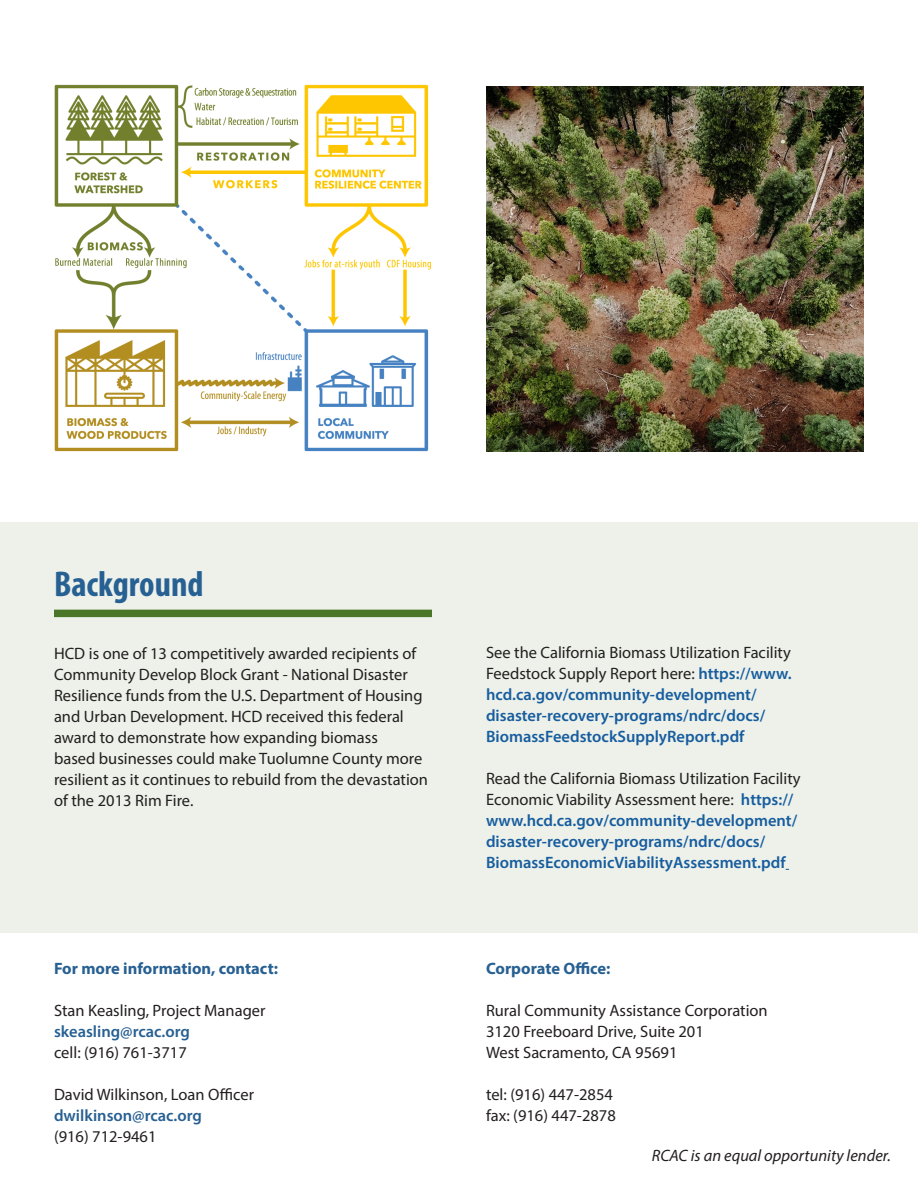
<style>
.page{position:relative;width:918px;height:1188px;background:#fff}
.page>*{position:absolute;margin:0;border:0;box-sizing:border-box;transform-origin:0 0}
.t1{font:36px "Myriad Variable Concept";letter-spacing:.085em;color:#276092}
.t2{font:16.5px/21px "Myriad Variable Concept";letter-spacing:.175em;color:#175d9e}
.t3{font:16.5px/21px "Myriad Variable Concept";letter-spacing:.175em;color:#231f20}
.t4{font:16.5px "Myriad Pro";color:#231f20}
.t5{font:16.5px "Myriad Variable Concept";letter-spacing:.155em;color:#231f20}
.t6{font:16.5px "Myriad Variable Concept";letter-spacing:.18em;color:#276092}
.t7{font:italic 16.5px "Myriad Variable Concept";letter-spacing:.165em;color:#231f20}
.t8{font:16.5px "Myriad Variable Concept";letter-spacing:.16em;color:#276092}
.t9{font:16.5px "Myriad Variable Concept";letter-spacing:.205em;color:#276092}
.s1{color:#231f20}
</style>
<div class="page">
<div style="left:0;top:523px;width:918px;height:665px;background:#edf1ea"></div>
<div style="left:0;top:933px;width:918px;height:255px;background:#fff"></div>
<div style="left:54px;top:610px;width:378px;height:7px;background:#4a7628"></div>
<img style="left:486px;top:86px;width:378px;height:365px">
<img style="left:54px;top:84px;width:377px;height:368px">
<p class="t1" style="left:54px;top:562px;width:148px">Background</p>
<p class="t3" style="left:54px;top:642px;width:373px">HCD is one of 13 competitively awarded recipients of Community Develop Block Grant - National Disaster Resilience funds from the U.S. Department of Housing and Urban Development. HCD received this federal award to demonstrate how expanding biomass<br>based businesses could make Tuolumne County more resilient as it continues to rebuild from the devastation of the 2013 Rim Fire.</p>
<p class="t2" style="left:486px;top:642px;width:306px"><span class="s1">See the California Biomass Utilization Facility Feedstock Supply Report here:</span> https://www. hcd.ca.gov/community-development/ disaster-recovery-programs/ndrc/docs/ BiomassFeedstockSupplyReport.pdf</p>
<p class="t2" style="left:486px;top:768px;width:314px"><span class="s1">Read the California Biomass Utilization Facility Economic Viability Assessment here:</span> https:// www.hcd.ca.gov/community-development/ disaster-recovery-programs/ndrc/docs/ BiomassEconomicViabilityAssessment.pdf</p>
<p class="t6" style="left:54px;top:959px;width:224px">For more information,contact:</p>
<p class="t5" style="left:54px;top:1001px;width:211px">Stan Keasling, Project Manager</p>
<p class="t8" style="left:54px;top:1022px;width:134px">skeasling@rcac.org</p>
<p class="t5" style="left:54px;top:1043px;width:132px">cell: (916) 761-3717</p>
<p class="t5" style="left:54px;top:1085px;width:200px">David Wilkinson, Loan O fficer</p>
<p class="t6" style="left:54px;top:1106px;width:146px">dwilkinson@rcac.org</p>
<p class="t5" style="left:54px;top:1127px;width:102px">(916) 712-9461</p>
<p class="t9" style="left:486px;top:959px;width:124px">Corporate Office:</p>
<p class="t4" style="left:486px;top:1000px;width:283px">Rural Community Assistance Corporation</p>
<p class="t4" style="left:486px;top:1021px;width:219px">3120 Freeboard Drive, Suite 201</p>
<p class="t4" style="left:486px;top:1042px;width:193px">West Sacramento, CA 95691</p>
<p class="t4" style="left:486px;top:1084px;width:129px">tel: (916) 447-2854</p>
<p class="t4" style="left:486px;top:1105px;width:131px">fax: (916) 447-2878</p>
<p class="t7" style="left:652px;top:1146px;width:240px">RCAC is an equal opportunity lender.</p>
</div>
